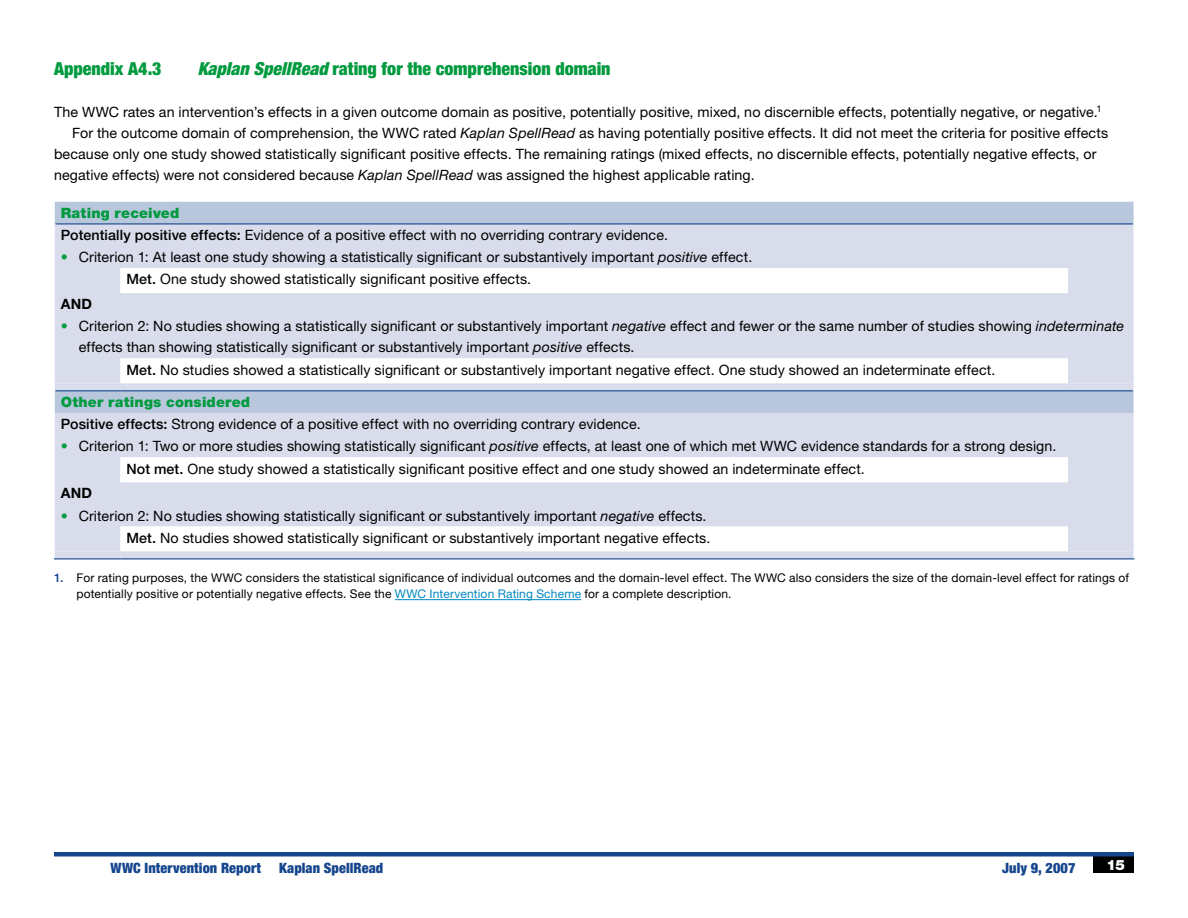
<style>
.page{position:relative;width:1188px;height:918px;background:#fff}
.page>*{position:absolute;margin:0;border:0;box-sizing:border-box;transform-origin:0 0}
.t1{font:900 condensed 18px "Helvetica Neue LT Std";color:#009a3f}
.t2{font:14.25px/22.2px "Helvetica Neue LT Std";letter-spacing:.005em;color:#000}
.t3{font:900 condensed 14.25px "Helvetica Neue LT Std";letter-spacing:.01em;color:#15458d}
.t4{font:700 14.25px "Helvetica Neue LT Std";letter-spacing:.015em;color:#000}
.t5{font:900 14.25px "Helvetica Neue LT Std";color:#fff}
.t6{font:12px/16.5px "Helvetica Neue LT Std";letter-spacing:.015em;color:#000}
.s1{font-style:italic}
.s2{font-weight:900;color:#009a3f}
.s3{font-weight:500}
.s4{color:#009a3f}
.s5{font-weight:500;color:#15458d}
.s6{color:#0088c2}
</style>
<div class="page">
<div style="left:1094px;top:856px;width:40px;height:17px;background:#000"></div>
<hr style="left:54px;top:852px;width:1080px;height:4px;background:#15458d">
<hr style="left:395px;top:599px;width:186px;height:1px;background:#0088c2">
<div style="left:55px;top:202px;width:1079px;height:22px;background:#b9c7dd"></div>
<div style="left:55px;top:224px;width:1079px;height:159px;background:#d9ddeb"></div>
<svg style="left:120px;top:268px;width:948px;height:115px;fill:#d9ddeb"></svg>
<svg style="left:55px;top:383px;width:1079px;height:175px;fill:#d9ddeb"></svg>
<hr style="left:56px;top:223px;width:64px;height:1px;background:#15458d">
<hr style="left:120px;top:223px;width:948px;height:1px;background:#15458d">
<hr style="left:1068px;top:223px;width:65px;height:1px;background:#15458d">
<hr style="left:56px;top:390px;width:64px;height:1px;background:#15458d">
<hr style="left:120px;top:390px;width:948px;height:1px;background:#15458d">
<hr style="left:1068px;top:390px;width:65px;height:1px;background:#15458d">
<hr style="left:54px;top:558px;width:66px;height:1px;background:#15458d">
<hr style="left:120px;top:558px;width:948px;height:1px;background:#15458d">
<hr style="left:1068px;top:558px;width:66px;height:1px;background:#15458d">
<p class="t1" style="left:54px;top:58px;width:109px">Appendix A4.3</p>
<p class="t1" style="left:198px;top:58px;width:414px"><span class="s1">Kaplan SpellRead</span> rating for the comprehension domain</p>
<p class="t2" style="left:54px;top:101px;width:1049px">The WWC rates an intervention’s effects in a given outcome domain as positive, potentially positive, mixed, no discernible effects, potentially negative, or negative.<sup>1</sup></p>
<p class="t2" style="left:72px;top:122px;width:1038px">For the outcome domain of comprehension, the WWC rated <span class="s1">Kaplan SpellRead</span> as having potentially positive effects. It did not meet the criteria for positive effects</p>
<p class="t2" style="left:54px;top:143px;width:1044px">because only one study showed statistically significant positive effects. The remaining ratings (mixed effects, no discernible effects, potentially negative effects, or</p>
<p class="t2" style="left:54px;top:164px;width:702px">negative effects) were not considered because <span class="s1">Kaplan SpellRead</span> was assigned the highest applicable rating.</p>
<p class="t2" style="left:61px;top:202px;width:609px"><span class="s2">Rating received<br></span><span class="s3">Potentially positive effects:</span> Evidence of a positive effect with no overriding contrary evidence.</p>
<p class="t2" style="left:126px;top:246px;width:627px;text-indent:-66px"><span class="s4">•</span> Criterion 1: At least one study showing a statistically significant or substantively important <span class="s1">positive</span> effect.<br><span class="s3">Met.</span> One study showed statistically significant positive effects.</p>
<p class="t4" style="left:61px;top:295px;width:33px">AND</p>
<p class="t2" style="left:61px;top:315px;width:1065px"><span class="s4">•</span> Criterion 2: No studies showing a statistically significant or substantively important <span class="s1">negative</span> effect and fewer or the same number of studies showing <span class="s1">indeterminate</span></p>
<p class="t2" style="left:79px;top:336px;width:557px">effects than showing statistically significant or substantively important <span class="s1">positive</span> effects.</p>
<p class="t2" style="left:126px;top:358px;width:870px"><span class="s3">Met.</span> No studies showed a statistically significant or substantively important negative effect. One study showed an indeterminate effect.</p>
<p class="t2" style="left:61px;top:391px;width:581px"><span class="s2">Other ratings considered<br></span><span class="s3">Positive effects:</span> Strong evidence of a positive effect with no overriding contrary evidence.</p>
<p class="t2" style="left:126px;top:435px;width:931px;text-indent:-66px"><span class="s4">•</span> Criterion 1: Two or more studies showing statistically significant <span class="s1">positive</span> effects, at least one of which met WWC evidence standards for a strong design.<br><span class="s3">Not met.</span> One study showed a statistically significant positive effect and one study showed an indeterminate effect.</p>
<p class="t4" style="left:61px;top:484px;width:33px">AND</p>
<p class="t2" style="left:61px;top:504px;width:651px;text-align:right"><span class="s4">•</span> Criterion 2: No studies showing statistically significant or substantively important <span class="s1">negative</span> effects.<br><span class="s3">Met.</span> No studies showed statistically significant or substantively important negative effects.</p>
<p class="t6" style="left:76px;top:569px;width:1054px;text-indent:-22px"><span class="s5">1.</span> For rating purposes, the WWC considers the statistical significance of individual outcomes and the domain-level effect. The WWC also considers the size of the domain-level effect for ratings of potentially positive or potentially negative effects. See the <span class="s6">WWC Intervention Rating Scheme</span> for a complete description.</p>
<p class="t3" style="left:111px;top:859px;width:152px">WWC Intervention Report</p>
<p class="t3" style="left:279px;top:859px;width:106px">Kaplan SpellRead</p>
<p class="t3" style="left:1002px;top:859px;width:75px">July 9, 2007</p>
<p class="t5" style="left:1106px;top:856px;width:20px">15</p>
</div>
